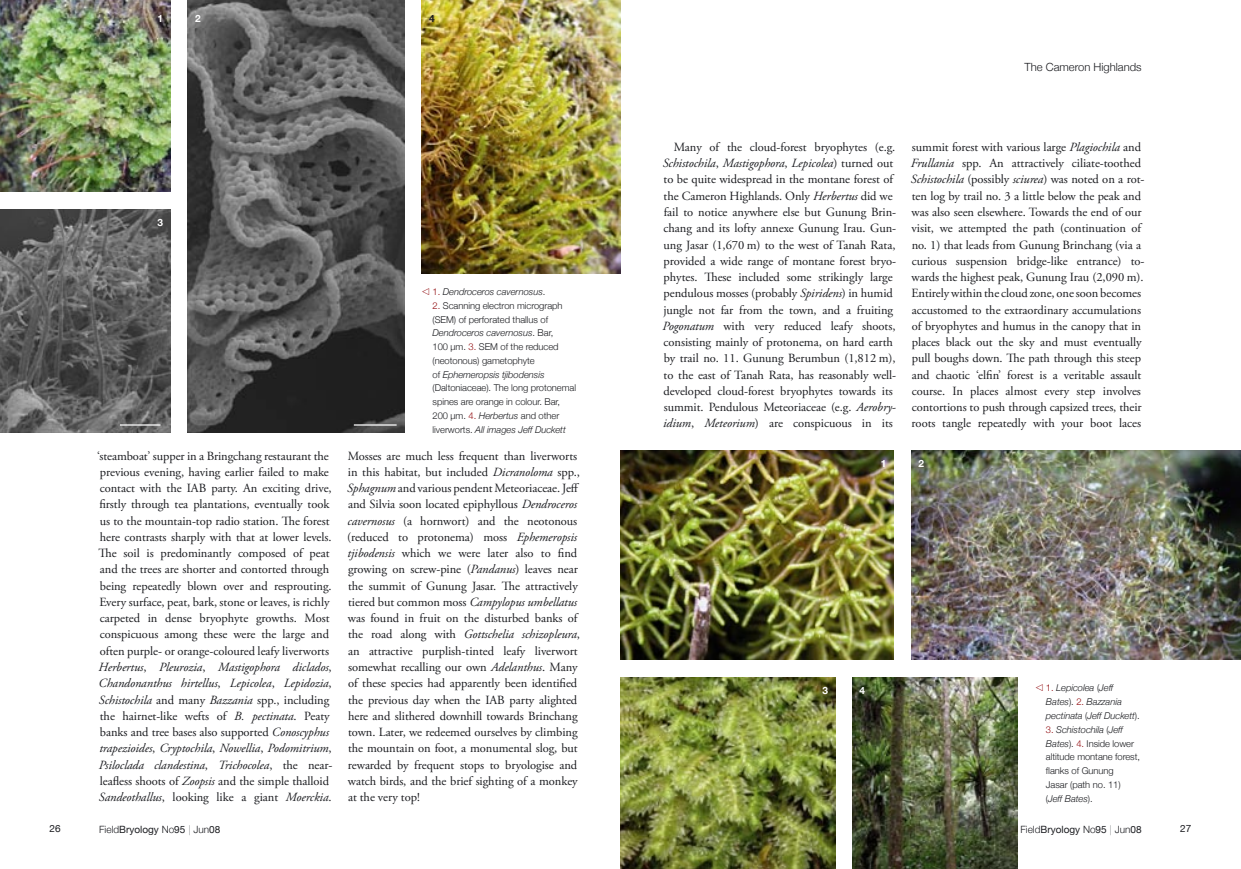
<style>
.page{position:relative;width:1241px;height:869px;background:#fff}
.page>*{position:absolute;margin:0;border:0;box-sizing:border-box;transform-origin:0 0}
.t1{font:12.5px/16.2px "Adobe Garamond Pro";letter-spacing:-.005em;color:#1b1c20}
.t2{font:300 11.25px "Helvetica Neue";color:#1b1c20}
.t3{font:10px "Helvetica Neue";color:#1b1c20}
.t4{font:700 10px "Helvetica Neue";color:#fff}
.t5{font:700 10px "Helvetica Neue";color:#1b1c20}
.t6{font:300 9.38px/13.8px "Helvetica Neue";letter-spacing:-.005em;color:#1b1c20}
.t7{font:italic 300 9.38px/13.8px "Helvetica Neue";letter-spacing:-.005em;color:#1b1c20}
.s1{font-style:normal;color:#90090d}
.s2{font-style:normal}
.s3{color:#90090d}
.s4{font-style:italic}
.s5{font-weight:300}
.s6{font-weight:200}
</style>
<div class="page">
<img style="left:911px;top:450px;width:329px;height:209px">
<img style="left:0;top:209px;width:170px;height:223px">
<img style="left:188px;top:0;width:216px;height:432px">
<img style="left:852px;top:677px;width:165px;height:191px">
<img style="left:620px;top:677px;width:214px;height:191px">
<img style="left:422px;top:0;width:198px;height:273px">
<img style="left:0;top:0;width:170px;height:191px">
<img style="left:620px;top:450px;width:273px;height:209px">
<hr style="left:120px;top:424px;width:40px;height:1px;background:#fff">
<hr style="left:354px;top:424px;width:42px;height:1px;background:#fff">
<p class="t4" style="left:157px;top:12px;width:7px">1</p>
<p class="t4" style="left:195px;top:12px;width:7px">2</p>
<p class="t5" style="left:429px;top:12px;width:7px">4</p>
<p class="t4" style="left:157px;top:216px;width:7px">3</p>
<p class="t7" style="left:432px;top:284px;width:114px"><span class="s1">1.</span> Dendroceros cavernosus<span class="s2">.</span></p>
<p class="t6" style="left:432px;top:298px;width:145px"><span class="s3">2.</span> Scanning electron micrograph (SEM) of perforated thallus of<br><span class="s4">Dendroceros cavernosus</span>. Bar,<br>100 µm. <span class="s3">3.</span> SEM of the reduced (neotonous) gametophyte<br>of <span class="s4">Ephemeropsis tjibodensis </span>(Daltoniaceae). The long protonemal spines are orange in colour. Bar,<br>200 µm. <span class="s3">4.</span> <span class="s4">Herbertus</span> and other liverworts. <span class="s4">All images Jeff Duckett</span></p>
<p class="t1" style="left:97px;top:447px;width:237px">‘steamboat’ supper in a Bringchang restaurant the previous evening, having earlier failed to make contact with the IAB party. An exciting drive, firstly through tea plantations, eventually took us to the mountain-top radio station. The forest here contrasts sharply with that at lower levels.<br>The soil is predominantly composed of peat and the trees are shorter and contorted through being repeatedly blown over and resprouting.<br>Every surface, peat, bark, stone or leaves, is richly carpeted in dense bryophyte growths. Most conspicuous among these were the large and often purple- or orange-coloured leafy liverworts <span class="s4">Herbertus</span>, <span class="s4">Pleurozia</span>, <span class="s4">Mastigophora diclados</span>, <span class="s4">Chandonanthus hirtellus</span>, <span class="s4">Lepicolea</span>, <span class="s4">Lepidozia</span>, <span class="s4">Schistochila</span> and many <span class="s4">Bazzania</span> spp., including the hairnet-like wefts of <span class="s4">B. pectinata</span>. Peaty banks and tree bases also supported <span class="s4">Conoscyphus trapezioides</span>, <span class="s4">Cryptochila</span>, <span class="s4">Nowellia</span>, <span class="s4">Podomitrium</span>, <span class="s4">Psiloclada clandestina</span>, <span class="s4">Trichocolea</span>, the near&shy;leafless shoots of <span class="s4">Zoopsis</span> and the simple thalloid <span class="s4">Sandeothallus</span>, looking like a giant <span class="s4">Moerckia</span>.</p>
<p class="t1" style="left:347px;top:447px;width:234px">Mosses are much less frequent than liverworts in this habitat, but included <span class="s4">Dicranoloma</span> spp., <span class="s4">Sphagnum</span> and various pendent Meteoriaceae. Jeff and Silvia soon located epiphyllous <span class="s4">Dendroceros cavernosus</span> (a hornwort) and the neotonous (reduced to protonema) moss <span class="s4">Ephemeropsis tjibodensis</span> which we were later also to find growing on screw-pine (<span class="s4">Pandanus</span>) leaves near the summit of Gunung Jasar. The attractively tiered but common moss <span class="s4">Campylopus umbellatus </span>was found in fruit on the disturbed banks of the road along with <span class="s4">Gottschelia schizopleura</span>, an attractive purplish-tinted leafy liverwort somewhat recalling our own <span class="s4">Adelanthus</span>. Many of these species had apparently been identified the previous day when the IAB party alighted here and slithered downhill towards Brinchang town. Later, we redeemed ourselves by climbing the mountain on foot, a monumental slog, but rewarded by frequent stops to bryologise and watch birds, and the brief sighting of a monkey at the very top!</p>
<p class="t2" style="left:1024px;top:60px;width:119px">The Cameron Highlands</p>
<p class="t1" style="left:662px;top:139px;width:235px;text-indent:11px">Many of the cloud-forest bryophytes (e.g.<br><span class="s4">Schistochila</span>, <span class="s4">Mastigophora</span>, <span class="s4">Lepicolea</span>) turned out to be quite widespread in the montane forest of the Cameron Highlands. Only <span class="s4">Herbertus</span> did we fail to notice anywhere else but Gunung Brin&shy;chang and its lofty annexe Gunung Irau. Gun&shy;ung Jasar (1,670 m) to the west of Tanah Rata, provided a wide range of montane forest bryo&shy;phytes. These included some strikingly large pendulous mosses (probably <span class="s4">Spiridens</span>) in humid jungle not far from the town, and a fruiting <span class="s4">Pogonatum</span> with very reduced leafy shoots, consisting mainly of protonema, on hard earth by trail no. 11. Gunung Berumbun (1,812 m), to the east of Tanah Rata, has reasonably well&shy;developed cloud-forest bryophytes towards its summit. Pendulous Meteoriaceae (e.g. <span class="s4">Aerobry&shy;idium</span>, <span class="s4">Meteorium</span>) are conspicuous in its</p>
<p class="t1" style="left:910px;top:139px;width:235px">summit forest with various large <span class="s4">Plagiochila</span> and <span class="s4">Frullania</span> spp. An attractively ciliate-toothed <span class="s4">Schistochila</span> (possibly <span class="s4">sciurea</span>) was noted on a rot&shy;ten log by trail no. 3 a little below the peak and was also seen elsewhere. Towards the end of our visit, we attempted the path (continuation of no. 1) that leads from Gunung Brinchang (via a curious suspension bridge-like entrance) to&shy;wards the highest peak, Gunung Irau (2,090 m).<br>Entirely within the cloud zone, one soon becomes accustomed to the extraordinary accumulations of bryophytes and humus in the canopy that in places black out the sky and must eventually pull boughs down. The path through this steep and chaotic ‘elfin’ forest is a veritable assault course. In places almost every step involves contortions to push through capsized trees, their roots tangle repeatedly with your boot laces</p>
<p class="t4" style="left:880px;top:457px;width:7px">1</p>
<p class="t4" style="left:918px;top:457px;width:7px">2</p>
<p class="t4" style="left:822px;top:684px;width:7px">3</p>
<p class="t4" style="left:859px;top:684px;width:7px">4</p>
<p class="t7" style="left:1045px;top:680px;width:95px"><span class="s1">1.</span> Lepicolea <span class="s2">(</span>Jeff<br>Bates<span class="s2">).</span> <span class="s1">2.</span> Bazzania pectinata <span class="s2">(</span>Jeff Duckett<span class="s2">).</span></p>
<p class="t6" style="left:1045px;top:722px;width:96px"><span class="s3">3.</span> <span class="s4">Schistochila</span> (<span class="s4">Jeff<br>Bates</span>). <span class="s3">4.</span> Inside lower altitude montane forest, flanks of Gunung<br>Jasar (path no. 11)<br>(<span class="s4">Jeff Bates</span>).</p>
<p class="t3" style="left:50px;top:822px;width:13px">26</p>
<p class="t3" style="left:99px;top:822px;width:123px"><span class="s5">Field</span>Bryology <span class="s5">No</span>95 <span class="s6">|</span> <span class="s5">Jun</span>08</p>
<p class="t3" style="left:1020px;top:822px;width:123px"><span class="s5">Field</span>Bryology <span class="s5">No</span>95 <span class="s6">|</span> <span class="s5">Jun</span>08</p>
<p class="t3" style="left:1179px;top:822px;width:13px">27</p>
</div>
